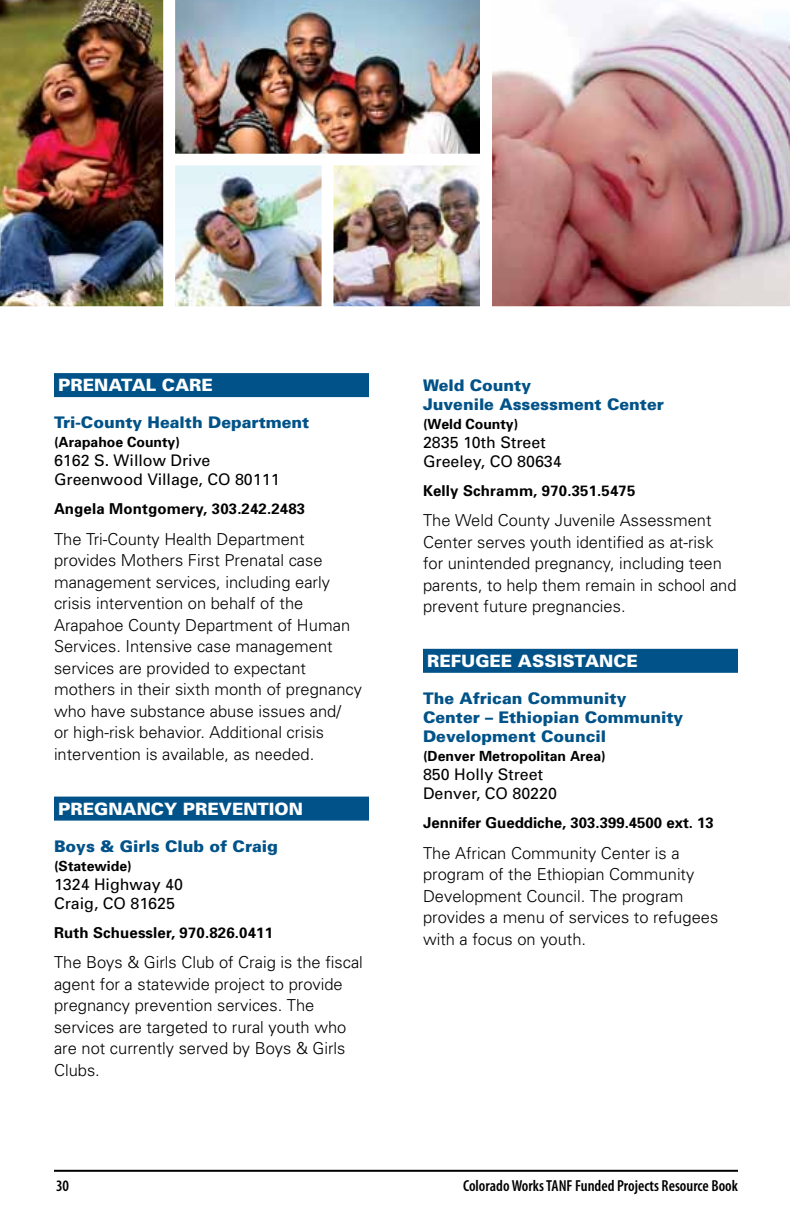
<style>
.page{position:relative;width:792px;height:1224px;background:#fff}
.page>*{position:absolute;margin:0;border:0;box-sizing:border-box;transform-origin:0 0}
.t1{font:900 17px "Univers";letter-spacing:.165em;color:#fff}
.t2{font:300 16.4px/21.4px "Univers";color:#000}
.t3{font:900 16px/19px "Univers";color:#005288}
.t4{font:16px/19px "Univers";color:#000}
.t5{font:600 condensed 16px "Myriad Pro";color:#000}
.t6{font:700 15px "Univers";letter-spacing:.01em;color:#000}
.t7{font:700 14px "Univers";color:#000}
</style>
<div class="page">
<hr style="left:54px;top:1170px;width:684px;height:2px;background:#000">
<img style="left:335px;top:166px;width:144px;height:139px">
<div style="left:330px;top:161px;width:154px;height:149px;border:4px solid #fff"></div>
<img style="left:176px;top:166px;width:145px;height:139px">
<div style="left:171px;top:161px;width:155px;height:149px;border:4px solid #fff"></div>
<img style="left:0;top:0;width:164px;height:307px">
<img style="left:492px;top:6px;width:298px;height:301px">
<img style="left:175px;top:0;width:305px;height:154px">
<div style="left:54px;top:373px;width:315px;height:24px;background:#005288"></div>
<div style="left:54px;top:797px;width:315px;height:24px;background:#005288"></div>
<div style="left:423px;top:649px;width:315px;height:24px;background:#005288"></div>
<p class="t1" style="left:58px;top:375px;width:156px">Prenatal Care</p>
<p class="t3" style="left:54px;top:413px;width:257px">Tri-County Health Department</p>
<p class="t7" style="left:54px;top:433px;width:128px">(Arapahoe County)</p>
<p class="t4" style="left:54px;top:451px;width:227px">6162 S. Willow Drive<br>Greenwood Village, CO 80111</p>
<p class="t6" style="left:54px;top:499px;width:253px">Angela Montgomery, 303.242.2483</p>
<p class="t2" style="left:54px;top:528px;width:310px">The Tri-County Health Department provides Mothers First Prenatal case management services, including early crisis intervention on behalf of the Arapahoe County Department of Human Services. Intensive case management services are provided to expectant mothers in their sixth month of pregnancy who have substance abuse issues and/<br>or high-risk behavior. Additional crisis intervention is available, as needed.</p>
<p class="t1" style="left:58px;top:798px;width:246px">Preg nancy Prevention</p>
<p class="t3" style="left:54px;top:836px;width:225px">Boys &amp; Girls Club of Craig</p>
<p class="t7" style="left:54px;top:857px;width:79px">(Statewide)</p>
<p class="t4" style="left:54px;top:874px;width:130px">1324 Highway 40<br>Craig, CO 81625</p>
<p class="t6" style="left:54px;top:923px;width:221px">Ruth Schuessler, 970.826.0411</p>
<p class="t2" style="left:54px;top:951px;width:310px">The Boys &amp; Girls Club of Craig is the fiscal agent for a statewide project to provide pregnancy prevention services. The services are targeted to rural youth who are not currently served by Boys &amp; Girls Clubs.</p>
<p class="t3" style="left:423px;top:375px;width:242px">Weld County<br>Juvenile Assessment Center</p>
<p class="t7" style="left:423px;top:415px;width:97px">(Weld County)</p>
<p class="t4" style="left:423px;top:432px;width:140px">2835 10th Street<br>Greeley, CO 80634</p>
<p class="t6" style="left:423px;top:481px;width:214px">Kelly Schramm, 970.351.5475</p>
<p class="t2" style="left:423px;top:509px;width:315px">The Weld County Juvenile Assessment Center serves youth identified as at-risk for unintended pregnancy, including teen parents, to help them remain in school and prevent future pregnancies.</p>
<p class="t1" style="left:427px;top:650px;width:212px">Refugee Assistance</p>
<p class="t3" style="left:423px;top:688px;width:262px">The African Community<br>Center – Ethiopian Community<br>Development Council</p>
<p class="t7" style="left:423px;top:747px;width:184px">(Denver Metropolitan Area)</p>
<p class="t4" style="left:423px;top:765px;width:135px">850 Holly Street<br>Denver, CO 80220</p>
<p class="t6" style="left:423px;top:813px;width:292px">Jennifer Gueddiche, 303.399.4500 ext. 13</p>
<p class="t2" style="left:423px;top:842px;width:297px">The African Community Center is a program of the Ethiopian Community<br>Development Council. The program provides a menu of services to refugees with a focus on youth.</p>
<p class="t5" style="left:56px;top:1177px;width:15px">30</p>
<p class="t5" style="left:463px;top:1177px;width:276px">Colorado Works TANF Funded Projects Resource Book</p>
</div>
